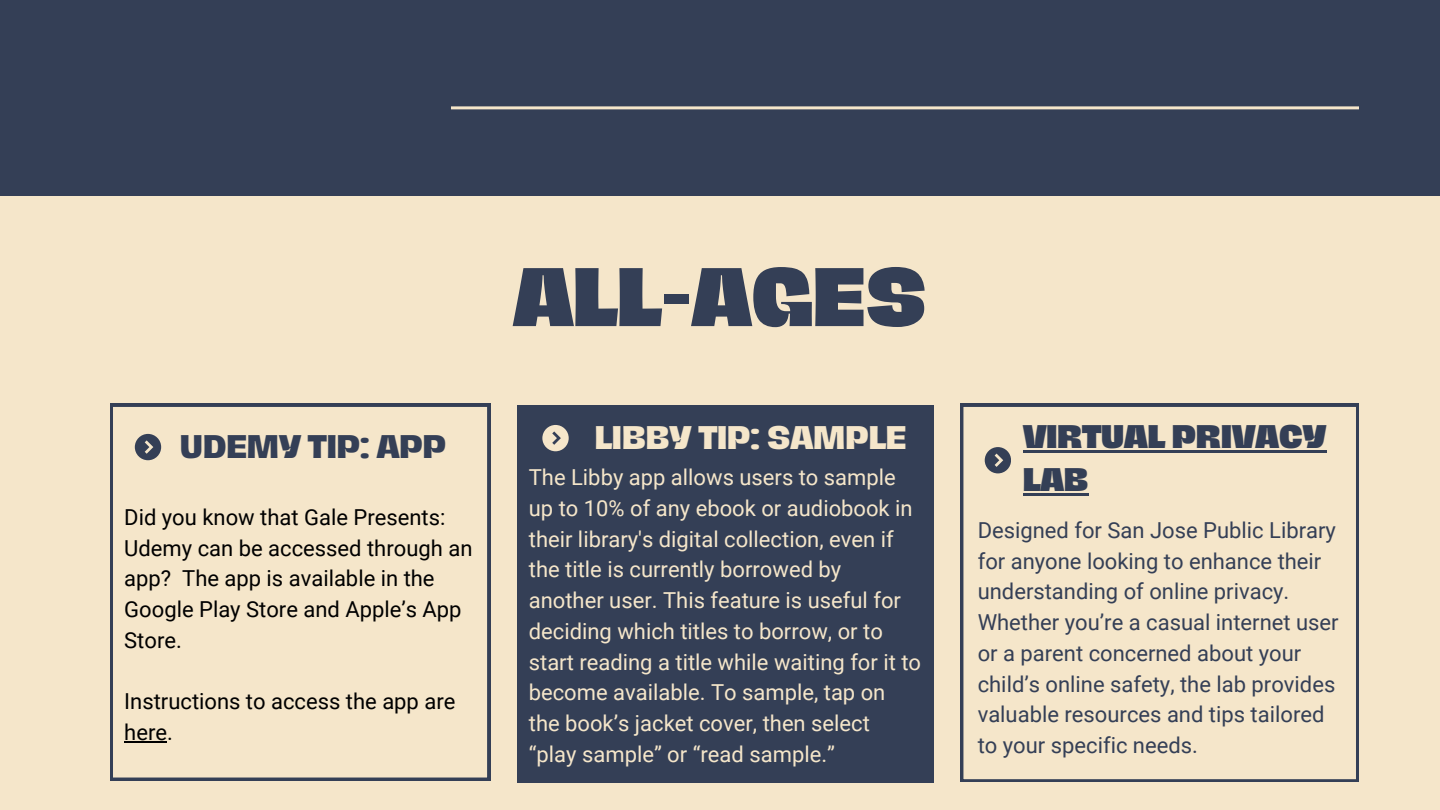
<style>
.page{position:relative;width:1440px;height:810px;background:#f5e6ca}
.page>*{position:absolute;margin:0;border:0;box-sizing:border-box;transform-origin:0 0}
.t1{font:800 76px "Hagrid";color:#343f56}
.t2{font:800 30px/42.8px "Hagrid";color:#343f56}
.t3{font:800 30px "Hagrid";color:#f5e6ca}
.t4{font:800 30px "Hagrid";color:#343f56}
.t5{font:22px/30.8px "Roboto";color:#f5e6ca}
.t6{font:22px/30.8px "Roboto";color:#343f56}
.t7{font:22px/30.8px "Roboto";color:#000}
</style>
<div class="page">
<div style="left:0;top:0;width:1440px;height:196px;background:#343f56"></div>
<hr style="left:451px;top:106px;width:908px;height:3px;background:#f5e6ca">
<svg style="left:110px;top:404px;width:380px;height:376px"></svg>
<div style="left:517px;top:405px;width:417px;height:377px;background:#343f56"></div>
<svg style="left:542px;top:425px;width:27px;height:26px"></svg>
<svg style="left:960px;top:404px;width:399px;height:378px"></svg>
<hr style="left:1023px;top:450px;width:303px;height:3px;background:#343f56">
<hr style="left:1023px;top:493px;width:65px;height:3px;background:#343f56">
<svg style="left:985px;top:447px;width:26px;height:26px"></svg>
<svg style="left:135px;top:434px;width:26px;height:26px"></svg>
<hr style="left:124px;top:742px;width:43px;height:1px;background:#000">
<h1 class="t1" style="left:513px;top:258px;width:415px">ALL-AGES</h1>
<p class="t4" style="left:180px;top:431px;width:268px">UDEMY TIP: APP</p>
<h2 class="t3" style="left:595px;top:422px;width:313px">LIBBY TIP: SAMPLE</h2>
<p class="t5" style="left:529px;top:462px;width:394px">The Libby app allows users to sample up to 10% of any ebook or audiobook in their library's digital collection, even if the title is currently borrowed by another user. This feature is useful for deciding which titles to borrow, or to start reading a title while waiting for it to become available. To sample, tap on the book’s jacket cover, then select “play sample” or “read sample.”</p>
<h2 class="t7" style="left:124px;top:502px;width:350px">Did you know that Gale Presents:<br>Udemy can be accessed through an app? The app is available in the<br>Google Play Store and Apple’s App<br>Store.</h2>
<p class="t7" style="left:124px;top:686px;width:333px">Instructions to access the app are here.</p>
<p class="t2" style="left:1023px;top:415px;width:305px">VIRTUAL PRIVACY<br>LAB</p>
<p class="t6" style="left:978px;top:515px;width:362px">Designed for San Jose Public Library for anyone looking to enhance their understanding of online privacy.<br>Whether you’re a casual internet user or a parent concerned about your child’s online safety, the lab provides valuable resources and tips tailored to your specific needs.</p>
</div>
